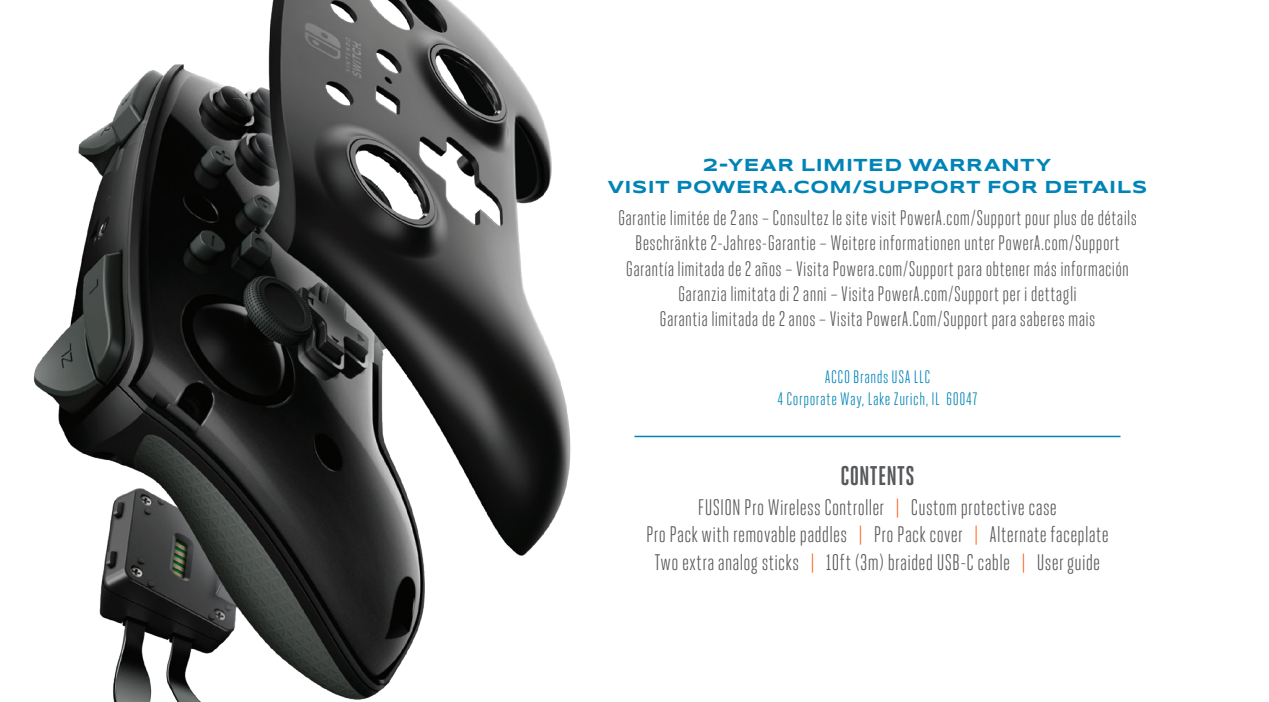
<style>
.page{position:relative;width:1269px;height:702px;background:#fff}
.page>*{position:absolute;margin:0;border:0;box-sizing:border-box;transform-origin:0 0}
.t1{font:700 27px "Heroic Condensed";letter-spacing:.01em;color:#57585a}
.t2{font:22.5px/27.6px "Heroic Condensed";letter-spacing:.015em;color:#57585a;text-align:center}
.t3{font:21px/25.2px "Heroic Condensed";letter-spacing:.015em;color:#57585a;text-align:center}
.t4{font:700 18px/21.6px "Syncopate";letter-spacing:.03em;color:#0084b7;text-align:center}
.t5{font:18px/21.6px "Heroic Condensed";letter-spacing:.035em;color:#0084b7;text-align:center}
.s1{color:#ff5000}
</style>
<div class="page">
<img style="left:33px;top:0;width:841px;height:702px">
<hr style="left:634px;top:436px;width:486px;height:1px;background:#0084b7">
<p class="t4" style="left:608px;top:154px;width:541px">2-YEAR LIMITED WARRANTY<br>VISIT POWERA.COM/SUPPORT FOR DETAILS</p>
<p class="t3" style="left:618px;top:206px;width:520px">Garantie limitée de 2 ans – Consultez le site visit PowerA.com/Support pour plus de détails Beschränkte 2-Jahres-Garantie – Weitere informationen unter PowerA.com/Support Garantía limitada de 2 años – Visita Powera.com/Support para obtener más información Garanzia limitata di 2 anni – Visita PowerA.com/Support per i dettagli<br>Garantia limitada de 2 anos – Visita PowerA.Com/Support para saberes mais</p>
<p class="t5" style="left:778px;top:366px;width:201px">ACCO Brands USA LLC<br>4 Corporate Way, Lake Zurich, IL 60047</p>
<p class="t1" style="left:840px;top:461px;width:76px">CONTENTS</p>
<p class="t2" style="left:646px;top:493px;width:464px">FUSION Pro Wireless Controller <span class="s1">|</span> Custom protective case<br>Pro Pack with removable paddles <span class="s1">|</span> Pro Pack cover <span class="s1">|</span> Alternate faceplate<br>Two extra analog sticks <span class="s1">|</span> 10ft (3m) braided USB-C cable <span class="s1">|</span> User guide</p>
</div>
